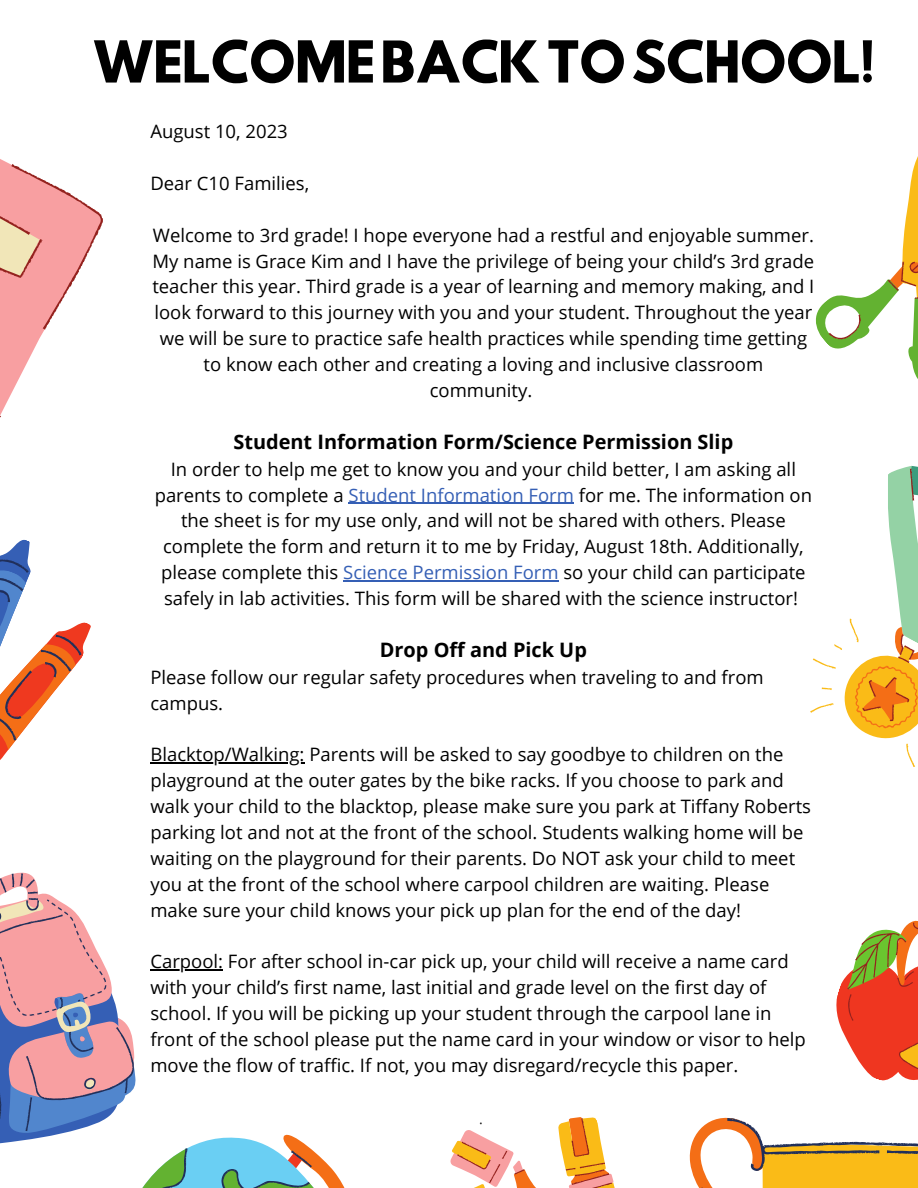
<style>
.page{position:relative;width:918px;height:1188px;background:#fff}
.page>*{position:absolute;margin:0;border:0;box-sizing:border-box;transform-origin:0 0}
.t1{font:51.15px "Hussar Bd";letter-spacing:-.05em;color:#000}
.t2{font:700 19.95px "Open Sans";color:#000}
.t3{font:18.45px/25.8px "Open Sans";color:#000}
.t4{font:300 18.45px "Open Sans";color:#000}
.s1{color:#355fb5}
</style>
<div class="page">
<svg style="left:450px;top:1117px;width:165px;height:71px"></svg>
<svg style="left:810px;top:465px;width:108px;height:302px"></svg>
<svg style="left:689px;top:920px;width:229px;height:268px"></svg>
<svg style="left:0;top:539px;width:91px;height:221px"></svg>
<svg style="left:0;top:872px;width:345px;height:316px"></svg>
<svg style="left:815px;top:156px;width:103px;height:223px"></svg>
<svg style="left:0;top:159px;width:103px;height:259px"></svg>
<hr style="left:349px;top:503px;width:225px;height:1px;background:#355fb5">
<hr style="left:343px;top:580px;width:216px;height:1px;background:#355fb5">
<hr style="left:150px;top:763px;width:155px;height:1px;background:#000">
<hr style="left:150px;top:970px;width:73px;height:1px;background:#000">
<p class="t1" style="left:92px;top:37px;width:785px">WELCOMEBACKTOSCHOOL!</p>
<p class="t3" style="left:150px;top:118px;width:139px">August 10, 2023</p>
<p class="t3" style="left:150px;top:170px;width:160px">Dear C10 Families,</p>
<p class="t3" style="left:152px;top:222px;width:664px;text-align:center">Welcome to 3rd grade! I hope everyone had a restful and enjoyable summer.<br>My name is Grace Kim and I have the privilege of being your child’s 3rd grade teacher this year. Third grade is a year of learning and memory making, and I look forward to this journey with you and your student. Throughout the year we will be sure to practice safe health practices while spending time getting to know each other and creating a loving and inclusive classroom community.</p>
<p class="t2" style="left:234px;top:427px;width:501px">Student Information Form/Science Permission Slip</p>
<p class="t3" style="left:155px;top:456px;width:659px;text-align:center">In order to help me get to know you and your child better, I am asking all parents to complete a <span class="s1">Student Information Form</span> for me. The information on the sheet is for my use only, and will not be shared with others. Please complete the form and return it to me by Friday, August 18th. Additionally, please complete this <span class="s1">Science Permission Form</span> so your child can participate safely in lab activities. This form will be shared with the science instructor!</p>
<p class="t2" style="left:380px;top:635px;width:209px">Drop Off and Pick Up</p>
<p class="t3" style="left:150px;top:664px;width:615px">Please follow our regular safety procedures when traveling to and from campus.</p>
<p class="t3" style="left:150px;top:741px;width:662px">Blacktop/Walking: Parents will be asked to say goodbye to children on the playground at the outer gates by the bike racks. If you choose to park and walk your child to the blacktop, please make sure you park at Tiffany Roberts parking lot and not at the front of the school. Students walking home will be waiting on the playground for their parents. Do NOT ask your child to meet you at the front of the school where carpool children are waiting. Please make sure your child knows your pick up plan for the end of the day!</p>
<p class="t3" style="left:150px;top:948px;width:657px">Carpool: For after school in-car pick up, your child will receive a name card with your child’s first name, last initial and grade level on the first day of school. If you will be picking up your student through the carpool lane in front of the school please put the name card in your window or visor to help move the flow of traffic. If not, you may disregard/recycle this paper.</p>
<p class="t4" style="left:479px;top:1104px;width:6px">.</p>
</div>
